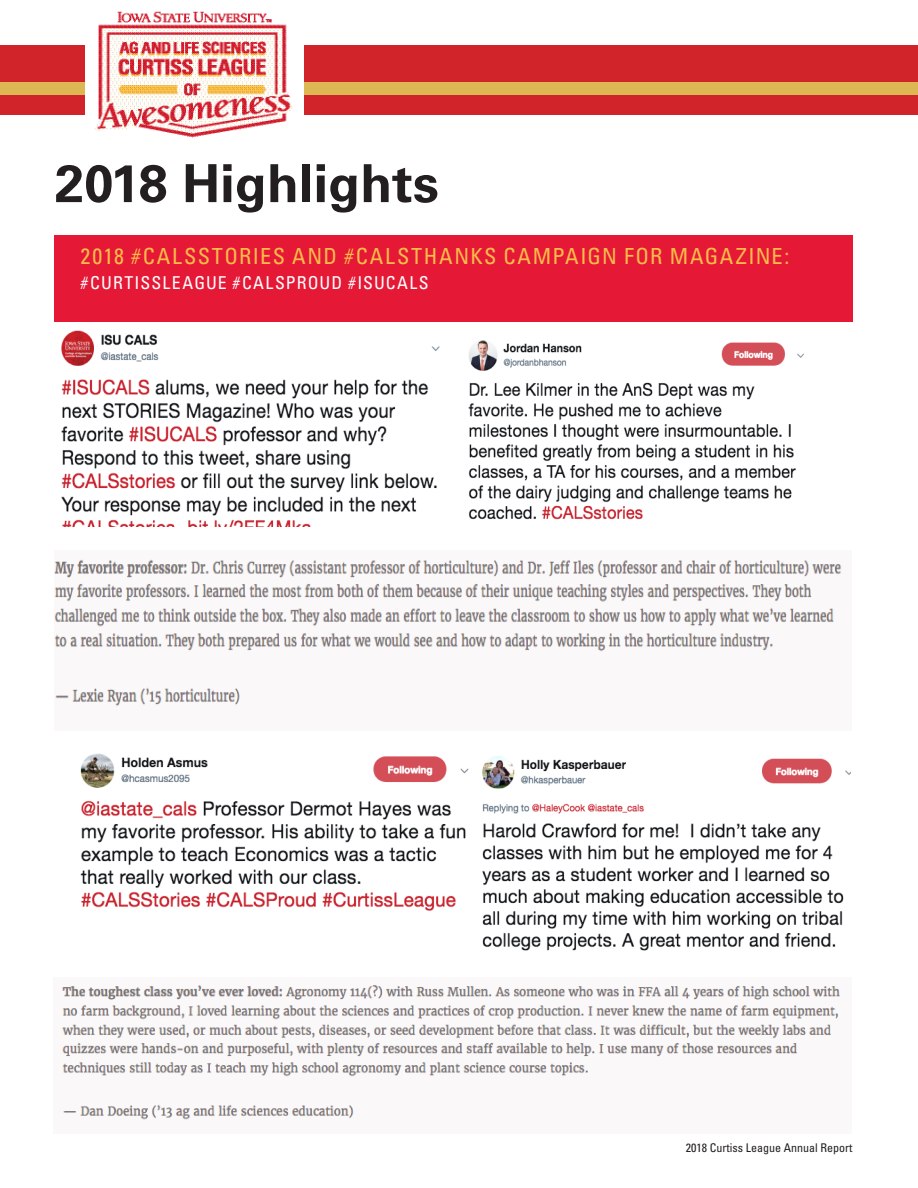
<style>
.page{position:relative;width:918px;height:1188px;background:#fff}
.page>*{position:absolute;margin:0;border:0;box-sizing:border-box;transform-origin:0 0}
.t1{font:700 52.5px "Univers LT Std";color:#231f20}
.t2{font:condensed 22.2px "Univers LT Std";letter-spacing:.07em;color:#fdbc4a}
.t3{font:condensed 17.7px "Univers LT Std";letter-spacing:.065em;color:#fff}
.t4{font:condensed 12px "Univers LT Std";color:#231f20}
</style>
<div class="page">
<div style="left:0;top:45px;width:918px;height:70px;background:#d1232a"></div>
<div style="left:0;top:82px;width:918px;height:13px;background:#ddb754"></div>
<img style="left:86px;top:11px;width:217px;height:127px">
<div style="left:54px;top:235px;width:798px;height:86px;background:#e51836"></div>
<img style="left:54px;top:559px;width:788px;height:148px">
<img style="left:61px;top:330px;width:379px;height:197px">
<img style="left:80px;top:753px;width:389px;height:158px">
<img style="left:468px;top:340px;width:336px;height:180px">
<img style="left:62px;top:984px;width:778px;height:136px">
<img style="left:482px;top:757px;width:369px;height:194px">
<p class="t1" style="left:55px;top:153px;width:386px">2018 Highlights</p>
<p class="t2" style="left:81px;top:242px;width:710px">2018 #CALSSTORIES AND #CALSTHANKS CAMPAIGN FOR MAGAZINE:</p>
<p class="t3" style="left:81px;top:271px;width:350px">#CURTISSLEAGUE #CALSPROUD #ISUCALS</p>
<p class="t4" style="left:686px;top:1140px;width:168px">2018 Curtiss League Annual Report</p>
</div>
